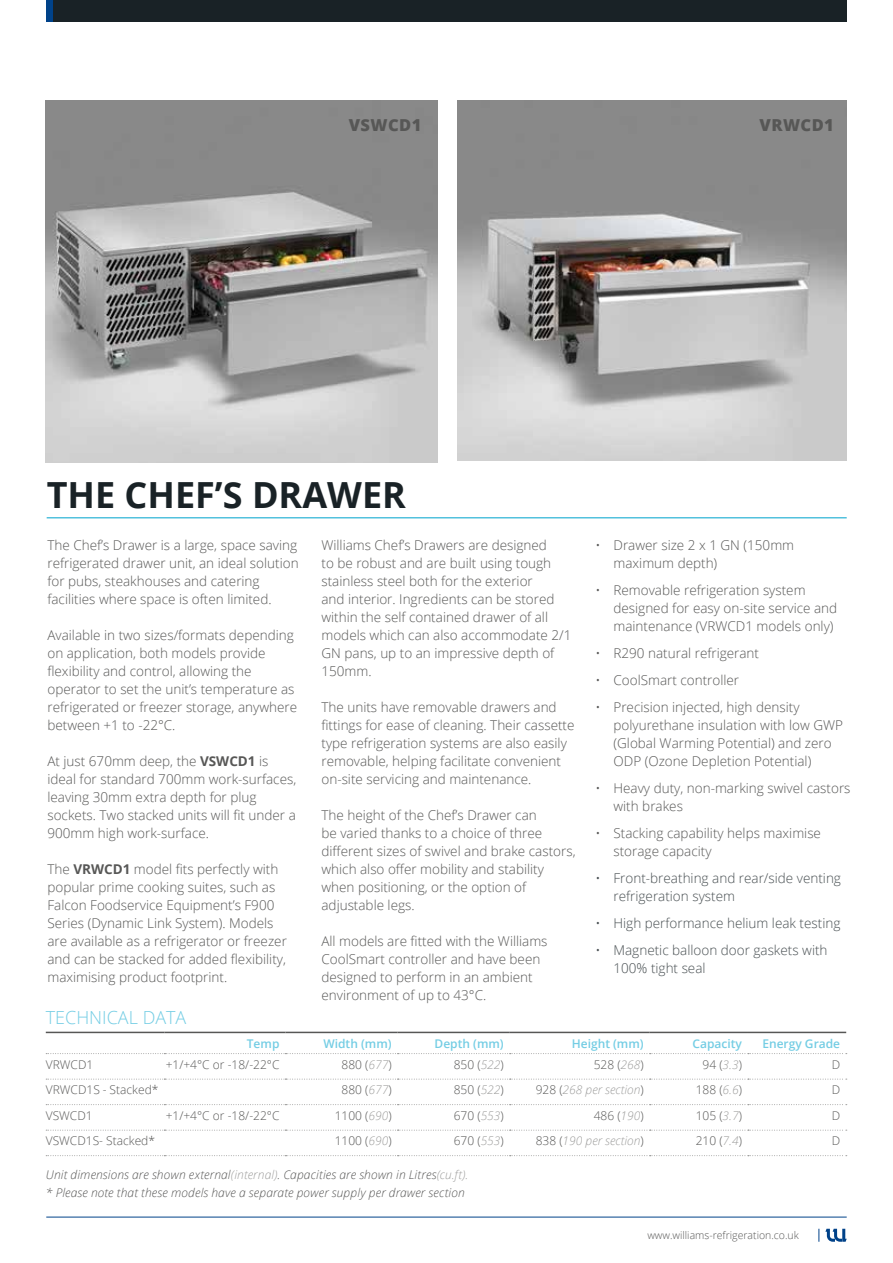
<style>
.page{position:relative;width:893px;height:1263px;background:#fff}
.page>*{position:absolute;margin:0;border:0;box-sizing:border-box;transform-origin:0 0}
.t1{font:700 36px "Open Sans";color:#192226}
.t2{font:300 18px "Open Sans";color:#74cde4}
.t3{font:800 16.5px "Open Sans";letter-spacing:.025em;color:#575756}
.t4{font:300 13.5px/18px "Open Sans";color:#575756}
.t5{font:300 13.5px/18px "Open Sans";color:#474e51}
.t6{font:300 12px "Open Sans";color:#575756}
.t7{font:italic 300 12px/18px "Open Sans";letter-spacing:.01em;color:#575756}
.t8{font:600 12px "Open Sans";color:#74cde4}
.t9{font:italic 300 12px "Open Sans";color:#9d9d9c}
.t10{font:300 10.5px "Open Sans";color:#575756}
.s1{font-weight:700}
.s2{font-style:italic;color:#9d9d9c}
.s3{font-style:normal;color:#575756}
.s4{color:#9d9d9c}
</style>
<div class="page">
<div style="left:53px;top:0;width:794px;height:21px;background:#192226"></div>
<div style="left:47px;top:0;width:6px;height:21px;background:#004289"></div>
<img style="left:457px;top:101px;width:390px;height:359px">
<img style="left:46px;top:101px;width:391px;height:361px">
<hr style="left:47px;top:517px;width:800px;height:1px;background:#52c1dd">
<svg style="left:46px;top:1054px;width:800px;height:76px"></svg>
<hr style="left:46px;top:1032px;width:118px;height:1px;background:#575756">
<hr style="left:164px;top:1032px;width:121px;height:1px;background:#575756">
<hr style="left:285px;top:1032px;width:113px;height:1px;background:#575756">
<hr style="left:398px;top:1032px;width:112px;height:1px;background:#575756">
<hr style="left:510px;top:1032px;width:140px;height:1px;background:#575756">
<hr style="left:650px;top:1032px;width:98px;height:1px;background:#575756">
<hr style="left:748px;top:1032px;width:98px;height:1px;background:#575756">
<svg style="left:46px;top:1053px;width:801px;height:1px"></svg>
<svg style="left:46px;top:1079px;width:801px;height:1px"></svg>
<svg style="left:46px;top:1104px;width:801px;height:1px"></svg>
<svg style="left:46px;top:1130px;width:801px;height:1px"></svg>
<svg style="left:46px;top:1155px;width:801px;height:1px"></svg>
<hr style="left:46px;top:1217px;width:801px;height:1px;background:#004289">
<svg style="left:825px;top:1229px;width:22px;height:13px"></svg>
<svg style="left:818px;top:1229px;width:1px;height:13px"></svg>
<p class="t3" style="left:349px;top:113px;width:74px">VSWCD1</p>
<p class="t3" style="left:760px;top:113px;width:76px">VRWCD1</p>
<h1 class="t1" style="left:47px;top:470px;width:361px">THE CHEF’S DRAWER</h1>
<p class="t4" style="left:47px;top:536px;width:253px">The Chef’s Drawer is a large, space saving refrigerated drawer unit, an ideal solution for pubs, steakhouses and catering facilities where space is often limited.</p>
<p class="t4" style="left:47px;top:626px;width:251px">Available in two sizes/formats depending on application, both models provide flexibility and control, allowing the operator to set the unit’s temperature as refrigerated or freezer storage, anywhere between +1 to -22°C.</p>
<p class="t4" style="left:47px;top:752px;width:250px">At just 670mm deep, the <span class="s1">VSWCD1</span> is ideal for standard 700mm work-surfaces, leaving 30mm extra depth for plug sockets. Two stacked units will fit under a 900mm high work-surface.</p>
<p class="t4" style="left:47px;top:860px;width:241px">The <span class="s1">VRWCD1</span> model fits perfectly with popular prime cooking suites, such as Falcon Foodservice Equipment’s F900<br>Series (Dynamic Link System). Models are available as a refrigerator or freezer and can be stacked for added flexibility, maximising product footprint.</p>
<h2 class="t2" style="left:46px;top:1005px;width:142px">TECHNICAL DATA</h2>
<p class="t4" style="left:321px;top:536px;width:252px">Williams Chef’s Drawers are designed<br>to be robust and are built using tough stainless steel both for the exterior<br>and interior. Ingredients can be stored within the self contained drawer of all models which can also accommodate 2/1<br>GN pans, up to an impressive depth of 150mm.</p>
<p class="t4" style="left:321px;top:698px;width:255px">The units have removable drawers and fittings for ease of cleaning. Their cassette type refrigeration systems are also easily removable, helping facilitate convenient on-site servicing and maintenance.</p>
<p class="t4" style="left:321px;top:806px;width:256px">The height of the Chef’s Drawer can<br>be varied thanks to a choice of three different sizes of swivel and brake castors, which also offer mobility and stability when positioning, or the option of adjustable legs.</p>
<p class="t4" style="left:321px;top:932px;width:228px">All models are fitted with the Williams CoolSmart controller and have been designed to perform in an ambient environment of up to 43°C.</p>
<p class="t4" style="left:613px;top:536px;width:182px;text-indent:-18px">• Drawer size 2 x 1 GN (150mm maximum depth)</p>
<p class="t4" style="left:613px;top:581px;width:225px;text-indent:-18px">• Removable refrigeration system designed for easy on-site service and maintenance (VRWCD1 models only)</p>
<p class="t4" style="left:595px;top:644px;width:165px">• R290 natural refrigerant</p>
<p class="t4" style="left:595px;top:671px;width:145px">• CoolSmart controller</p>
<p class="t4" style="left:613px;top:698px;width:231px;text-indent:-18px">• Precision injected, high density polyurethane insulation with low GWP (Global Warming Potential) and zero ODP (Ozone Depletion Potential)</p>
<p class="t4" style="left:613px;top:779px;width:239px;text-indent:-18px">• Heavy duty, non-marking swivel castors with brakes</p>
<p class="t4" style="left:613px;top:824px;width:209px;text-indent:-18px">• Stacking capability helps maximise storage capacity</p>
<p class="t5" style="left:613px;top:869px;width:229px;text-indent:-18px">• Front-breathing and rear/side venting refrigeration system</p>
<p class="t5" style="left:595px;top:914px;width:246px">• High performance helium leak testing</p>
<p class="t5" style="left:613px;top:941px;width:216px;text-indent:-18px">• Magnetic balloon door gaskets with<br>100% tight seal</p>
<p class="t8" style="left:247px;top:1035px;width:34px">Temp</p>
<p class="t8" style="left:323px;top:1035px;width:70px">Width (mm)</p>
<p class="t8" style="left:435px;top:1035px;width:71px">Depth (mm)</p>
<p class="t8" style="left:572px;top:1035px;width:73px">Height (mm)</p>
<p class="t8" style="left:692px;top:1035px;width:51px">Capacity</p>
<p class="t8" style="left:762px;top:1035px;width:79px">Energy Grade</p>
<p class="t6" style="left:46px;top:1056px;width:49px">VRWCD1</p>
<p class="t6" style="left:166px;top:1056px;width:115px">+1/+4°C or -18/-22°C</p>
<p class="t6" style="left:342px;top:1056px;width:52px">880 (<span class="s2">677</span>)</p>
<p class="t6" style="left:454px;top:1056px;width:52px">850 (<span class="s2">522</span>)</p>
<p class="t6" style="left:594px;top:1056px;width:52px">528 (<span class="s2">268</span>)</p>
<p class="t6" style="left:702px;top:1056px;width:41px">94 (<span class="s2">3.3</span>)</p>
<p class="t6" style="left:832px;top:1056px;width:10px">D</p>
<p class="t6" style="left:46px;top:1082px;width:114px">VRWCD1S - Stacked*</p>
<p class="t6" style="left:342px;top:1082px;width:52px">880 (<span class="s2">677</span>)</p>
<p class="t6" style="left:454px;top:1082px;width:52px">850 (<span class="s2">522</span>)</p>
<p class="t9" style="left:536px;top:1082px;width:109px"><span class="s3">928 (</span>268 per section<span class="s3">)</span></p>
<p class="t6" style="left:696px;top:1082px;width:48px">188 (<span class="s2">6.6</span>)</p>
<p class="t6" style="left:832px;top:1082px;width:10px">D</p>
<p class="t6" style="left:46px;top:1107px;width:48px">VSWCD1</p>
<p class="t6" style="left:166px;top:1107px;width:115px">+1/+4°C or -18/-22°C</p>
<p class="t6" style="left:335px;top:1107px;width:58px">1100 (<span class="s2">690</span>)</p>
<p class="t6" style="left:454px;top:1107px;width:52px">670 (<span class="s2">553</span>)</p>
<p class="t6" style="left:594px;top:1107px;width:52px">486 (<span class="s2">190</span>)</p>
<p class="t6" style="left:696px;top:1107px;width:48px">105 (<span class="s2">3.7</span>)</p>
<p class="t6" style="left:832px;top:1107px;width:10px">D</p>
<p class="t6" style="left:46px;top:1133px;width:111px">VSWCD1S- Stacked*</p>
<p class="t6" style="left:335px;top:1133px;width:58px">1100 (<span class="s2">690</span>)</p>
<p class="t6" style="left:454px;top:1133px;width:52px">670 (<span class="s2">553</span>)</p>
<p class="t9" style="left:536px;top:1133px;width:109px"><span class="s3">838 (</span>190 per section<span class="s3">)</span></p>
<p class="t6" style="left:696px;top:1133px;width:48px">210 (<span class="s2">7.4</span>)</p>
<p class="t6" style="left:832px;top:1133px;width:10px">D</p>
<p class="t7" style="left:46px;top:1165px;width:424px">Unit dimensions are shown external<span class="s4">(internal)</span>. Capacities are shown in Litres<span class="s4">(cu.ft). </span>* Please note that these models have a separate power supply per drawer section</p>
<p class="t10" style="left:647px;top:1228px;width:153px">www.williams-refrigeration.co.uk</p>
</div>
